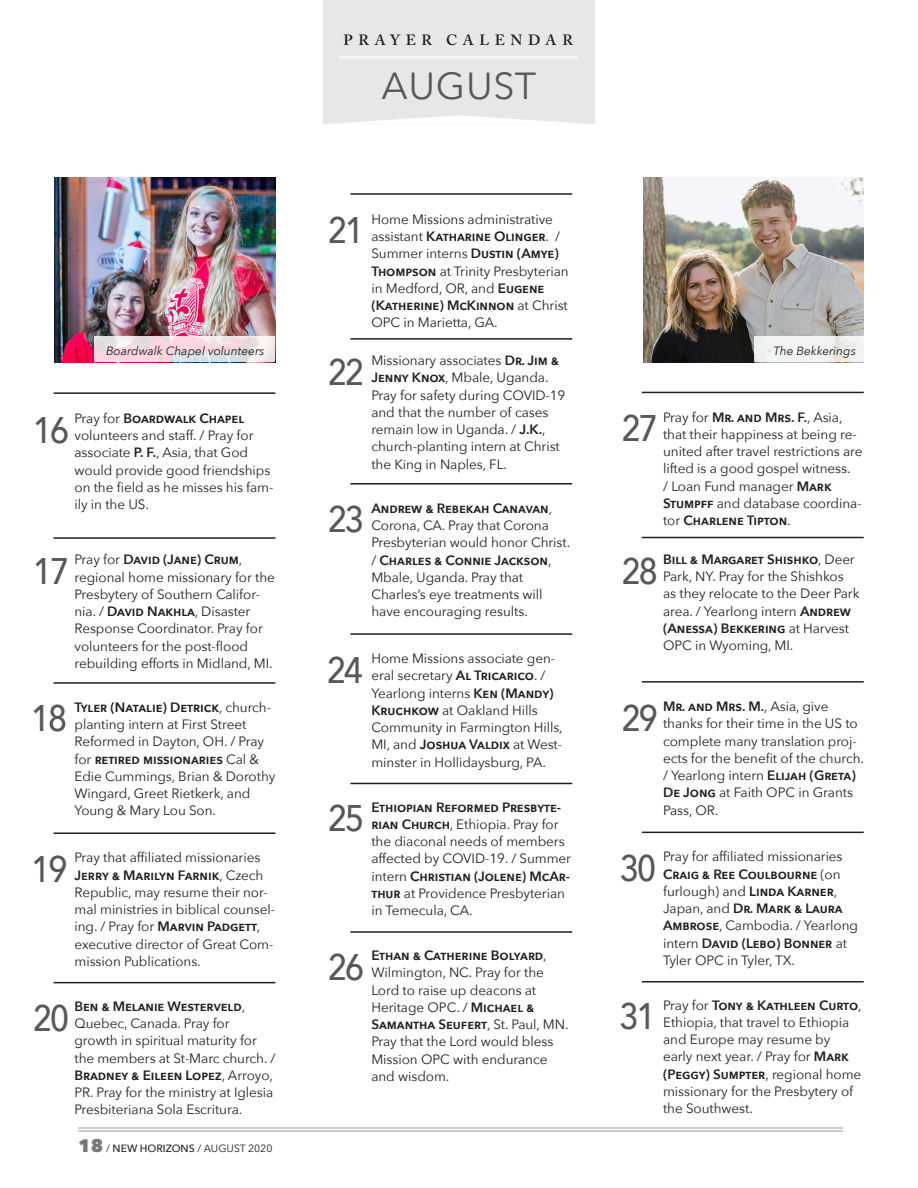
<style>
.page{position:relative;width:918px;height:1188px;background:#fff}
.page>*{position:absolute;margin:0;border:0;box-sizing:border-box;transform-origin:0 0}
.Department_title{font:37.65px "Avenir Next";letter-spacing:.02em;color:#57585a}
.t1{font:500 36.9px "Avenir Next";letter-spacing:-.08em;color:#57585a;scale:.89 1}
.Department_name{font:600 14.85px "Adobe Caslon Pro";letter-spacing:.375em;color:#231f20}
.Prayer_calendar_text{font:13.5px/17.2px "Avenir Next";letter-spacing:-.005em;color:#231f20}
.Photo_Caption{font:italic 12px "Avenir Next";color:#231f20}
.t2{font:10.5px "Avenir Next";color:#231f20}
.s1{font-weight:600}
.s2{font-weight:800;font-size:18px;color:#76787b}
.s3{font-weight:500}
</style>
<div class="page">
<hr style="left:78px;top:1127px;width:765px;height:2px;background:#bcbdc0">
<hr style="left:78px;top:1130px;width:765px;height:2px;background:#bcbdc0">
<div style="left:323px;top:0;width:272px;height:124px;background:#e6e7e9"></div>
<hr style="left:339px;top:56px;width:239px;height:1px;background:#fff">
<hr style="left:339px;top:58px;width:239px;height:1px;background:#fff">
<img style="left:54px;top:177px;width:221px;height:185px">
<img style="left:644px;top:177px;width:220px;height:185px">
<hr style="left:54px;top:392px;width:221px;height:2px;background:#231f20">
<hr style="left:54px;top:537px;width:221px;height:2px;background:#231f20">
<hr style="left:54px;top:682px;width:221px;height:2px;background:#231f20">
<hr style="left:54px;top:832px;width:221px;height:2px;background:#231f20">
<hr style="left:54px;top:982px;width:221px;height:1px;background:#231f20">
<hr style="left:350px;top:193px;width:222px;height:2px;background:#231f20">
<hr style="left:350px;top:338px;width:222px;height:2px;background:#231f20">
<hr style="left:350px;top:483px;width:222px;height:2px;background:#231f20">
<hr style="left:350px;top:633px;width:222px;height:2px;background:#231f20">
<hr style="left:350px;top:783px;width:222px;height:1px;background:#231f20">
<hr style="left:642px;top:392px;width:222px;height:1px;background:#231f20">
<hr style="left:642px;top:537px;width:222px;height:1px;background:#231f20">
<hr style="left:642px;top:681px;width:222px;height:2px;background:#231f20">
<hr style="left:642px;top:832px;width:222px;height:1px;background:#231f20">
<hr style="left:642px;top:981px;width:222px;height:1px;background:#231f20">
<hr style="left:350px;top:931px;width:222px;height:2px;background:#231f20">
<svg style="left:94px;top:336px;width:181px;height:26px;background:#efdee4"></svg>
<svg style="left:755px;top:336px;width:109px;height:26px;fill:#f2f2f2"></svg>
<p class="Department_name" style="left:344px;top:31px;width:231px">PRAYER CALENDAR</p>
<p class="Department_title" style="left:382px;top:54px;width:156px">AUGUST</p>
<p class="t1" style="left:328px;top:199px;width:43px">21</p>
<p class="Prayer_calendar_text" style="left:371px;top:210px;width:199px">Home Missions administrative assistant <span class="s1">Katharine Olinger</span>. /<br>Summer interns <span class="s1">Dustin (Amye)<br>Thompson</span> at Trinity Presbyterian in Medford, OR, and <span class="s1">Eugene (Katherine) McKinnon</span> at Christ<br>OPC in Marietta, GA.</p>
<p class="t1" style="left:328px;top:340px;width:43px">22</p>
<p class="Prayer_calendar_text" style="left:371px;top:351px;width:196px">Missionary associates <span class="s1">Dr. Jim &amp;<br>Jenny Knox</span>, Mbale, Uganda.<br>Pray for safety during COVID-19 and that the number of cases remain low in Uganda. / <span class="s1">J.K.</span>, church-planting intern at Christ the King in Naples, FL.</p>
<p class="t1" style="left:328px;top:488px;width:43px">23</p>
<p class="Prayer_calendar_text" style="left:371px;top:499px;width:200px"><span class="s1">Andrew &amp; Rebekah Canavan</span>,<br>Corona, CA. Pray that Corona<br>Presbyterian would honor Christ. / <span class="s1">Charles &amp; Connie Jackson</span>,<br>Mbale, Uganda. Pray that<br>Charles’s eye treatments will have encouraging results.</p>
<p class="t1" style="left:327px;top:638px;width:43px">24</p>
<p class="Prayer_calendar_text" style="left:371px;top:649px;width:193px">Home Missions associate gen&shy;eral secretary <span class="s1">Al Tricarico</span>. /<br>Yearlong interns <span class="s1">Ken (Mandy)<br>Kruchkow</span> at Oakland Hills<br>Community in Farmington Hills,<br>MI, and <span class="s1">Joshua Valdix</span> at West&shy;minster in Hollidaysburg, PA.</p>
<p class="t1" style="left:328px;top:787px;width:43px">25</p>
<p class="Prayer_calendar_text" style="left:371px;top:798px;width:201px"><span class="s1">Ethiopian Reformed Presbyte&shy;rian Church</span>, Ethiopia. Pray for the diaconal needs of members affected by COVID-19. / Summer intern <span class="s1">Christian (Jolene) McAr&shy;thur</span> at Providence Presbyterian in Temecula, CA.</p>
<p class="Photo_Caption" style="left:106px;top:341px;width:160px">Boardwalk Chapel volunteers</p>
<p class="Photo_Caption" style="left:774px;top:340px;width:84px">The Bekkerings</p>
<p class="t1" style="left:621px;top:397px;width:43px">27</p>
<p class="Prayer_calendar_text" style="left:663px;top:408px;width:201px">Pray for <span class="s1">Mr. and Mrs. F.</span>, Asia, that their happiness at being re&shy;united after travel restrictions are lifted is a good gospel witness.<br>/ Loan Fund manager <span class="s1">Mark<br>Stumpff</span> and database coordina&shy;tor <span class="s1">Charlene Tipton</span>.</p>
<p class="Prayer_calendar_text" style="left:663px;top:550px;width:198px"><span class="s1">Bill &amp; Margaret Shishko</span>, Deer<br>Park, NY. Pray for the Shishkos as they relocate to the Deer Park area. / Yearlong intern <span class="s1">Andrew (Anessa) Bekkering</span> at Harvest<br>OPC in Wyoming, MI.</p>
<p class="Prayer_calendar_text" style="left:75px;top:409px;width:200px">Pray for <span class="s1">Boardwalk Chapel </span>volunteers and staff. / Pray for associate <span class="s1">P. F.</span>, Asia, that God would provide good friendships on the field as he misses his fam&shy;ily in the US.</p>
<p class="t1" style="left:33px;top:398px;width:43px">16</p>
<p class="Prayer_calendar_text" style="left:75px;top:550px;width:202px">Pray for <span class="s1">David (Jane) Crum</span>, regional home missionary for the<br>Presbytery of Southern Califor&shy;nia. / <span class="s1">David Nakhla</span>, Disaster<br>Response Coordinator. Pray for volunteers for the post-flood rebuilding efforts in Midland, MI.</p>
<p class="t1" style="left:621px;top:539px;width:43px">28</p>
<p class="t1" style="left:33px;top:540px;width:43px">17</p>
<p class="Prayer_calendar_text" style="left:663px;top:697px;width:202px"><span class="s1">Mr. and Mrs. M.</span>, Asia, give thanks for their time in the US to complete many translation proj&shy;ects for the benefit of the church. / Yearlong intern <span class="s1">Elijah (Greta)<br>De Jong</span> at Faith OPC in Grants<br>Pass, OR.</p>
<p class="t1" style="left:31px;top:687px;width:43px">18</p>
<p class="Prayer_calendar_text" style="left:75px;top:698px;width:202px"><span class="s1">Tyler (Natalie) Detrick</span>, church&shy;planting intern at First Street<br>Reformed in Dayton, OH. / Pray for <span class="s1">retired missionaries</span> Cal &amp;<br>Edie Cummings, Brian &amp; Dorothy<br>Wingard, Greet Rietkerk, and<br>Young &amp; Mary Lou Son.</p>
<p class="t1" style="left:31px;top:837px;width:43px">19</p>
<p class="Prayer_calendar_text" style="left:75px;top:848px;width:202px">Pray that affiliated missionaries<br><span class="s1">Jerry &amp; Marilyn Farnik</span>, Czech<br>Republic, may resume their nor&shy;mal ministries in biblical counsel&shy;ing. / Pray for <span class="s1">Marvin Padgett</span>, executive director of Great Com&shy;mission Publications.</p>
<p class="t1" style="left:33px;top:986px;width:43px">20</p>
<p class="Prayer_calendar_text" style="left:75px;top:997px;width:202px"><span class="s1">Ben &amp; Melanie Westerveld</span>,<br>Quebec, Canada. Pray for growth in spiritual maturity for the members at St-Marc church. /<br><span class="s1">Bradney &amp; Eileen Lopez</span>, Arroyo,<br>PR. Pray for the ministry at Iglesia<br>Presbiteriana Sola Escritura.</p>
<p class="t1" style="left:621px;top:686px;width:43px">29</p>
<p class="t1" style="left:620px;top:837px;width:43px">30</p>
<p class="Prayer_calendar_text" style="left:663px;top:847px;width:196px">Pray for affiliated missionaries<br><span class="s1">Craig &amp; Ree Coulbourne</span> (on furlough) and <span class="s1">Linda Karner</span>,<br>Japan, and <span class="s1">Dr. Mark &amp; Laura<br>Ambrose</span>, Cambodia. / Yearlong intern <span class="s1">David (Lebo) Bonner</span> at<br>Tyler OPC in Tyler, TX.</p>
<p class="t1" style="left:620px;top:985px;width:43px">31</p>
<p class="Prayer_calendar_text" style="left:663px;top:996px;width:200px">Pray for <span class="s1">Tony &amp; Kathleen Curto</span>,<br>Ethiopia, that travel to Ethiopia and Europe may resume by early next year. / Pray for <span class="s1">Mark (Peggy) Sumpter</span>, regional home missionary for the Presbytery of the Southwest.</p>
<p class="t1" style="left:328px;top:935px;width:43px">26</p>
<p class="Prayer_calendar_text" style="left:371px;top:946px;width:199px"><span class="s1">Ethan &amp; Catherine Bolyard</span>,<br>Wilmington, NC. Pray for the<br>Lord to raise up deacons at<br>Heritage OPC. / <span class="s1">Michael &amp;<br>Samantha Seufert</span>, St. Paul, MN.<br>Pray that the Lord would bless<br>Mission OPC with endurance and wisdom.</p>
<p class="t2" style="left:78px;top:1139px;width:196px"><span class="s2">18</span> / <span class="s3">NEW HORIZONS</span> / AUGUST 2020</p>
</div>
